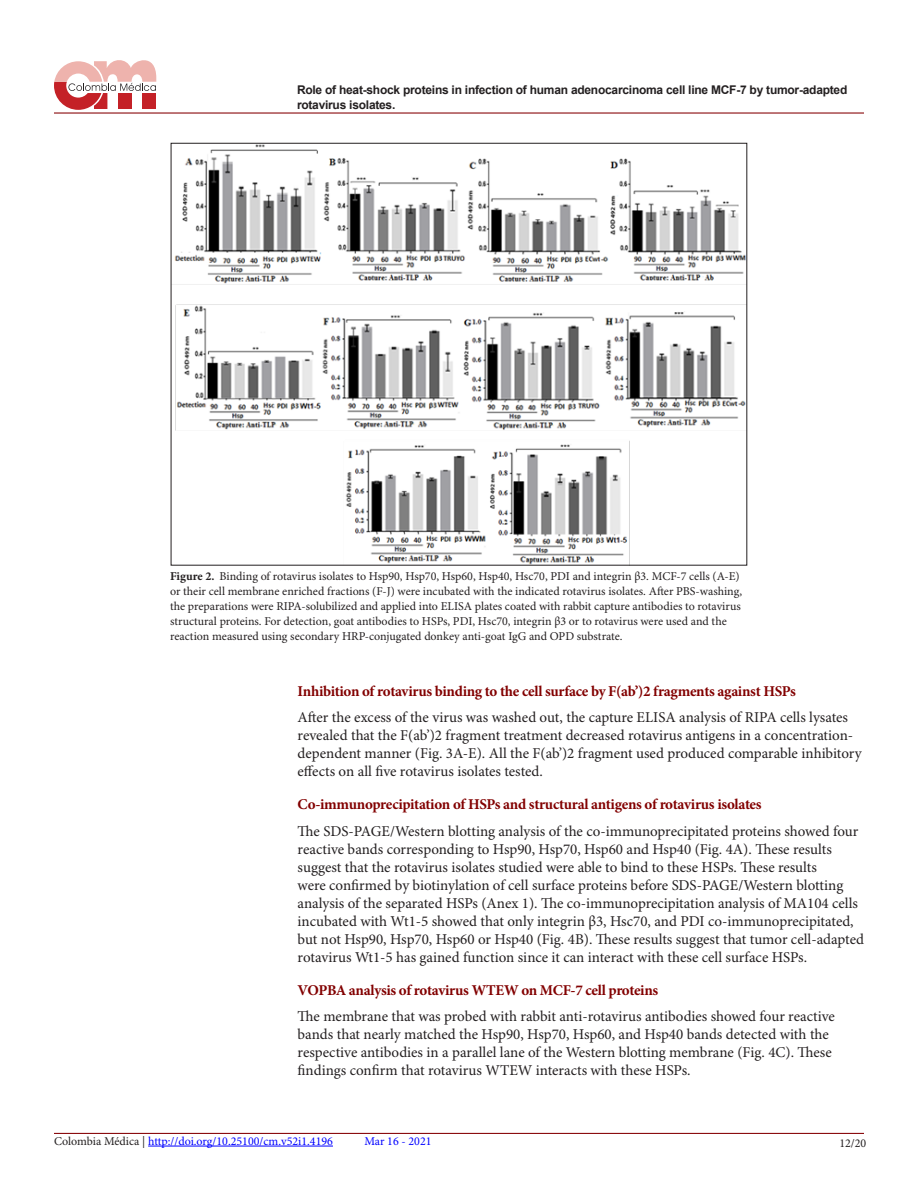
<style>
.page{position:relative;width:918px;height:1188px;background:#fff}
.page>*{position:absolute;margin:0;border:0;box-sizing:border-box;transform-origin:0 0}
.t1{font:15px/18px "Minion Pro";color:#231f20}
.t2{font:700 15px "Minion Pro";letter-spacing:-.02em;color:#820000}
.t3{font:12px/15px "Minion Pro";color:#231f20}
.t4{font:700 12px/15px "Arial";letter-spacing:-.02em;color:#231f20}
.t5{font:12px "Minion Pro";color:#00f}
.s1{font-weight:700}
.s2{color:#231f20}
</style>
<div class="page">
<hr style="left:54px;top:112px;width:810px;height:2px;background:#8b0d10">
<hr style="left:54px;top:1133px;width:810px;height:1px;background:#8b0d10">
<hr style="left:148px;top:1146px;width:185px;height:1px;background:#00f">
<svg style="left:54px;top:60px;width:102px;height:50px"></svg>
<img style="left:173px;top:145px;width:572px;height:418px">
<p class="t4" style="left:297px;top:82px;width:552px">Role of heat-shock proteins in infection of human adenocarcinoma cell line MCF-7 by tumor-adapted rotavirus isolates.</p>
<p class="t3" style="left:170px;top:569px;width:574px"><span class="s1">Figure 2.</span> Binding of rotavirus isolates to Hsp90, Hsp70, Hsp60, Hsp40, Hsc70, PDI and integrin β3. MCF-7 cells (A-E) or their cell membrane enriched fractions (F-J) were incubated with the indicated rotavirus isolates. After PBS-washing, the preparations were RIPA-solubilized and applied into ELISA plates coated with rabbit capture antibodies to rotavirus structural proteins. For detection, goat antibodies to HSPs, PDI, Hsc70, integrin β3 or to rotavirus were used and the reaction measured using secondary HRP-conjugated donkey anti-goat IgG and OPD substrate.</p>
<p class="t2" style="left:298px;top:680px;width:500px">Inhibition of rotavirus binding to the cell surface by F(ab’)2 fragments against HSPs</p>
<p class="t1" style="left:298px;top:709px;width:566px">After the excess of the virus was washed out, the capture ELISA analysis of RIPA cells lysates revealed that the F(ab’)2 fragment treatment decreased rotavirus antigens in a concentration&shy;dependent manner (Fig. 3A-E). All the F(ab’)2 fragment used produced comparable inhibitory effects on all five rotavirus isolates tested.</p>
<p class="t2" style="left:298px;top:794px;width:465px">Co-immunoprecipitation of HSPs and structural antigens of rotavirus isolates</p>
<p class="t1" style="left:298px;top:823px;width:568px">The SDS-PAGE/Western blotting analysis of the co-immunoprecipitated proteins showed four reactive bands corresponding to Hsp90, Hsp70, Hsp60 and Hsp40 (Fig. 4A). These results suggest that the rotavirus isolates studied were able to bind to these HSPs. These results<br>were confirmed by biotinylation of cell surface proteins before SDS-PAGE/Western blotting analysis of the separated HSPs (Anex 1). The co-immunoprecipitation analysis of MA104 cells incubated with Wt1-5 showed that only integrin β3, Hsc70, and PDI co-immunoprecipitated, but not Hsp90, Hsp70, Hsp60 or Hsp40 (Fig. 4B). These results suggest that tumor cell-adapted rotavirus Wt1-5 has gained function since it can interact with these cell surface HSPs.</p>
<p class="t2" style="left:298px;top:979px;width:362px">VOPBA analysis of rotavirus WTEW on MCF-7 cell proteins</p>
<p class="t1" style="left:298px;top:1008px;width:539px">The membrane that was probed with rabbit anti-rotavirus antibodies showed four reactive bands that nearly matched the Hsp90, Hsp70, Hsp60, and Hsp40 bands detected with the respective antibodies in a parallel lane of the Western blotting membrane (Fig. 4C). These findings confirm that rotavirus WTEW interacts with these HSPs.</p>
<p class="t5" style="left:54px;top:1134px;width:280px"><span class="s2">Colombia Médica |</span> http://doi.org/10.25100/cm.v52i1.4196</p>
<p class="t5" style="left:364px;top:1134px;width:69px">Mar 16 - 2021</p>
<p class="t3" style="left:840px;top:1136px;width:28px">12/20</p>
</div>
